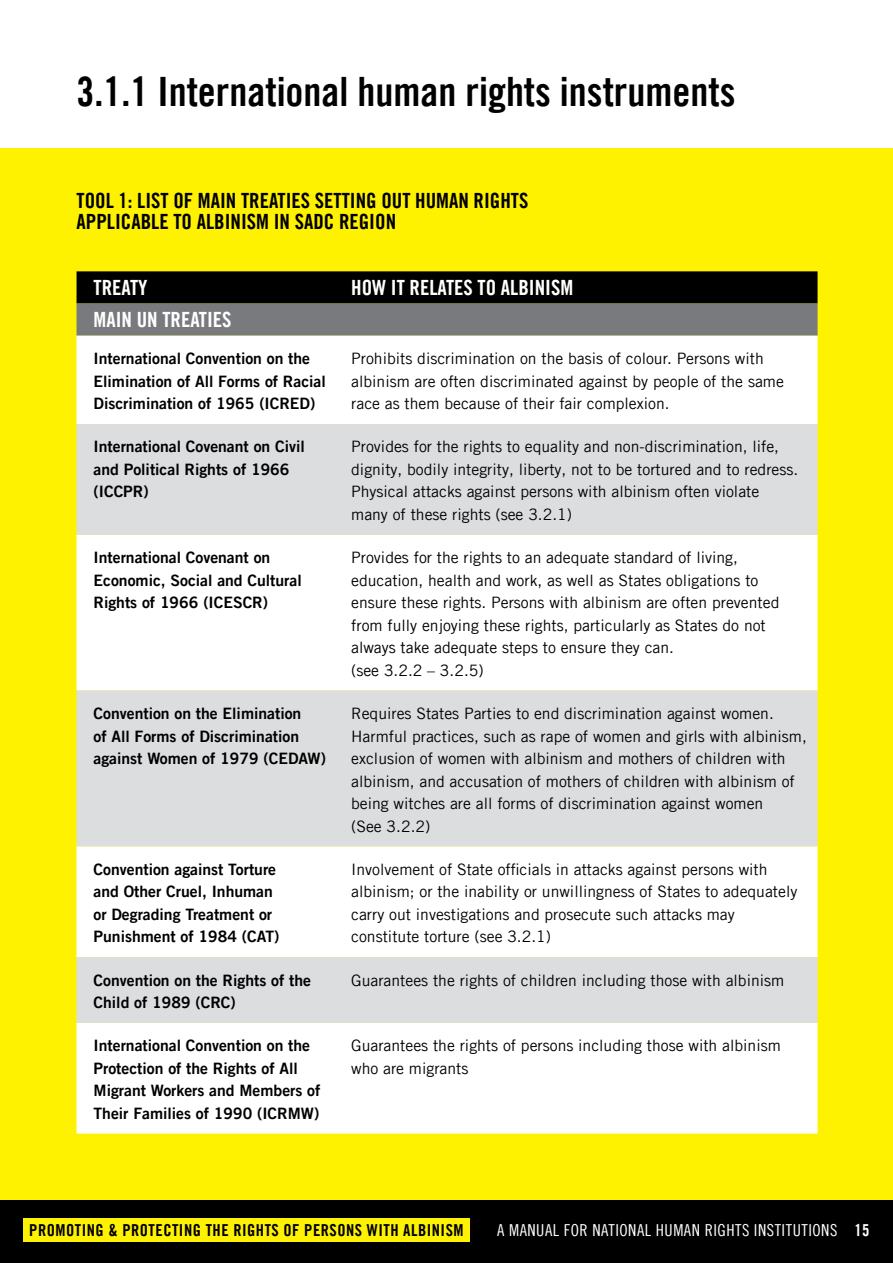
<style>
.page{position:relative;width:893px;height:1263px;background:#fff}
.page>*{position:absolute;margin:0;border:0;box-sizing:border-box;transform-origin:0 0}
.Quotes{font:40.5px "Amnesty Trade Gothic Bd Cn 20";color:#000}
.t1{font:21px/21px "Amnesty Trade Gothic Bd Cn 20";color:#000}
.t2{font:21px "Amnesty Trade Gothic Bd Cn 20";color:#fff}
.t3{font:16.5px "Amnesty Trade Gothic Bd Cn 20";letter-spacing:.03em;color:#000}
.t4{font:16.5px "Amnesty Trade Gothic Cn 18";letter-spacing:.03em;color:#fff}
.Body_copy_single_col{font:15.75px/22.5px "Amnesty Trade Gothic";color:#000}
.Body_copy_single_col-2{font:15.75px/22.5px "Amnesty Trade Gothic Bd 2";color:#000}
.s1{font-family:"Amnesty Trade Gothic Bd Cn 20"}
</style>
<div class="page">
<div style="left:0;top:1200px;width:893px;height:63px;background:#000"></div>
<div style="left:23px;top:1218px;width:447px;height:23px;background:#fff200"></div>
<div style="left:0;top:148px;width:893px;height:1052px;background:#fff200"></div>
<svg style="left:77px;top:271px;width:740px;height:65px;background:#3f403e"></svg>
<div style="left:77px;top:336px;width:740px;height:797px;background:#fff"></div>
<svg style="left:77px;top:424px;width:740px;height:599px;background:#ebecec"></svg>
<p class="Quotes" style="left:77px;top:67px;width:660px">3.1.1 International human rights instruments</p>
<p class="t1" style="left:77px;top:189px;width:453px">TOOL 1: LIST OF MAIN TREATIES SETTING OUT HUMAN RIGHTS<br>APPLICABLE TO ALBINISM IN SADC REGION</p>
<p class="t2" style="left:94px;top:275px;width:56px">TREATY</p>
<p class="t2" style="left:351px;top:275px;width:224px">HOW IT RELATES TO ALBINISM</p>
<p class="t2" style="left:94px;top:307px;width:140px">MAIN UN TREATIES</p>
<p class="Body_copy_single_col-2" style="left:94px;top:347px;width:234px">International Convention on the<br>Elimination of All Forms of Racial<br>Discrimination of 1965 (ICRED)</p>
<p class="Body_copy_single_col" style="left:351px;top:347px;width:434px">Prohibits discrimination on the basis of colour. Persons with albinism are often discriminated against by people of the same race as them because of their fair complexion.</p>
<p class="Body_copy_single_col-2" style="left:94px;top:435px;width:213px">International Covenant on Civil and Political Rights of 1966 (ICCPR)</p>
<p class="Body_copy_single_col" style="left:351px;top:435px;width:449px">Provides for the rights to equality and non-discrimination, life, dignity, bodily integrity, liberty, not to be tortured and to redress.<br>Physical attacks against persons with albinism often violate many of these rights (see 3.2.1)</p>
<p class="Body_copy_single_col-2" style="left:94px;top:546px;width:210px">International Covenant on<br>Economic, Social and Cultural<br>Rights of 1966 (ICESCR)</p>
<p class="Body_copy_single_col" style="left:351px;top:546px;width:430px">Provides for the rights to an adequate standard of living, education, health and work, as well as States obligations to ensure these rights. Persons with albinism are often prevented from fully enjoying these rights, particularly as States do not always take adequate steps to ensure they can.<br>(see 3.2.2 – 3.2.5)</p>
<p class="Body_copy_single_col-2" style="left:94px;top:702px;width:234px">Convention on the Elimination<br>of All Forms of Discrimination against Women of 1979 (CEDAW)</p>
<p class="Body_copy_single_col" style="left:351px;top:702px;width:457px">Requires States Parties to end discrimination against women.<br>Harmful practices, such as rape of women and girls with albinism, exclusion of women with albinism and mothers of children with albinism, and accusation of mothers of children with albinism of being witches are all forms of discrimination against women<br>(See 3.2.2)</p>
<p class="Body_copy_single_col-2" style="left:94px;top:858px;width:187px">Convention against Torture and Other Cruel, Inhuman or Degrading Treatment or<br>Punishment of 1984 (CAT)</p>
<p class="Body_copy_single_col" style="left:351px;top:858px;width:448px">Involvement of State officials in attacks against persons with albinism; or the inability or unwillingness of States to adequately carry out investigations and prosecute such attacks may constitute torture (see 3.2.1)</p>
<p class="Body_copy_single_col-2" style="left:94px;top:968px;width:219px">Convention on the Rights of the<br>Child of 1989 (CRC)</p>
<p class="Body_copy_single_col" style="left:351px;top:969px;width:435px">Guarantees the rights of children including those with albinism</p>
<p class="Body_copy_single_col-2" style="left:94px;top:1034px;width:228px">International Convention on the<br>Protection of the Rights of All<br>Migrant Workers and Members of<br>Their Families of 1990 (ICRMW)</p>
<p class="Body_copy_single_col" style="left:351px;top:1034px;width:431px">Guarantees the rights of persons including those with albinism who are migrants</p>
<p class="t3" style="left:29px;top:1220px;width:436px">PROMOTING &amp; PROTECTING THE RIGHTS OF PERSONS WITH ALBINISM</p>
<p class="t4" style="left:497px;top:1220px;width:374px">A MANUAL FOR NATIONAL HUMAN RIGHTS INSTITUTIONS <span class="s1">15</span></p>
</div>
